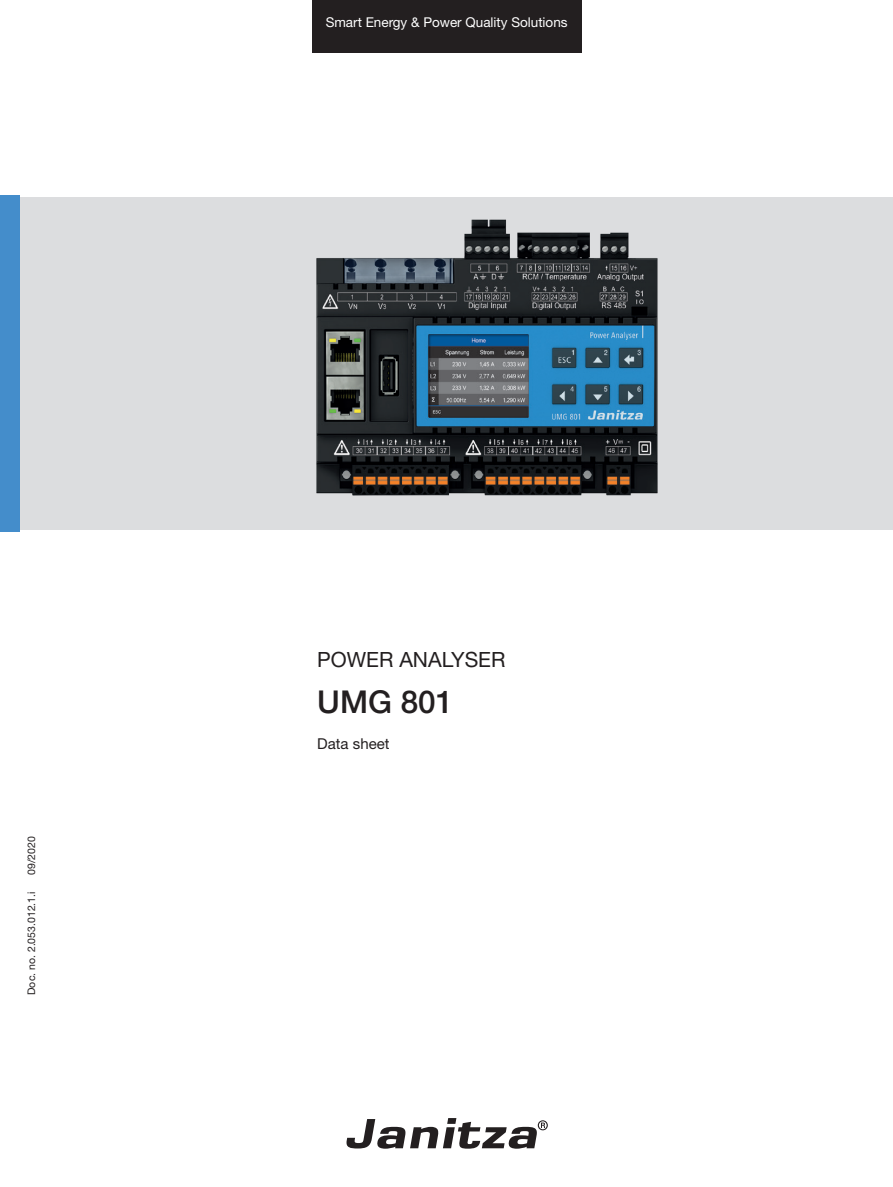
<style>
.page{position:relative;width:893px;height:1187px;background:#fff}
.page>*{position:absolute;margin:0;border:0;box-sizing:border-box;transform-origin:0 0}
.t1{font:500 31.5px "Helvetica Neue LT";color:#231f20}
.t2{font:21px "Helvetica Neue LT";color:#231f20}
.t3{font:15px "Helvetica Neue LT";color:#231f20}
.t4{font:13.5px "Helvetica Neue LT";color:#fff}
._18_7pt-Links{font:10.5px "Helvetica Neue LT";color:#231f20}
</style>
<div class="page">
<div style="left:0;top:197px;width:893px;height:332px;background:#dcdddf"></div>
<div style="left:0;top:196px;width:20px;height:335px;background:#448dcb"></div>
<div style="left:312px;top:0;width:269px;height:52px;background:#231f20"></div>
<svg style="left:346px;top:1118px;width:202px;height:30px"></svg>
<img style="left:316px;top:219px;width:342px;height:277px">
<p class="_18_7pt-Links" style="left:25px;top:874px;width:40px;rotate:-90deg">09/2020</p>
<p class="_18_7pt-Links" style="left:25px;top:994px;width:105px;rotate:-90deg">Doc. no. 2.053.012.1.i</p>
<p class="t4" style="left:326px;top:14px;width:243px">Smart Energy &amp; Power Quality Solutions</p>
<p class="t2" style="left:317px;top:647px;width:190px">POWER ANALYSER</p>
<p class="t1" style="left:317px;top:682px;width:137px">UMG 801</p>
<p class="t3" style="left:317px;top:734px;width:74px">Data sheet</p>
</div>
